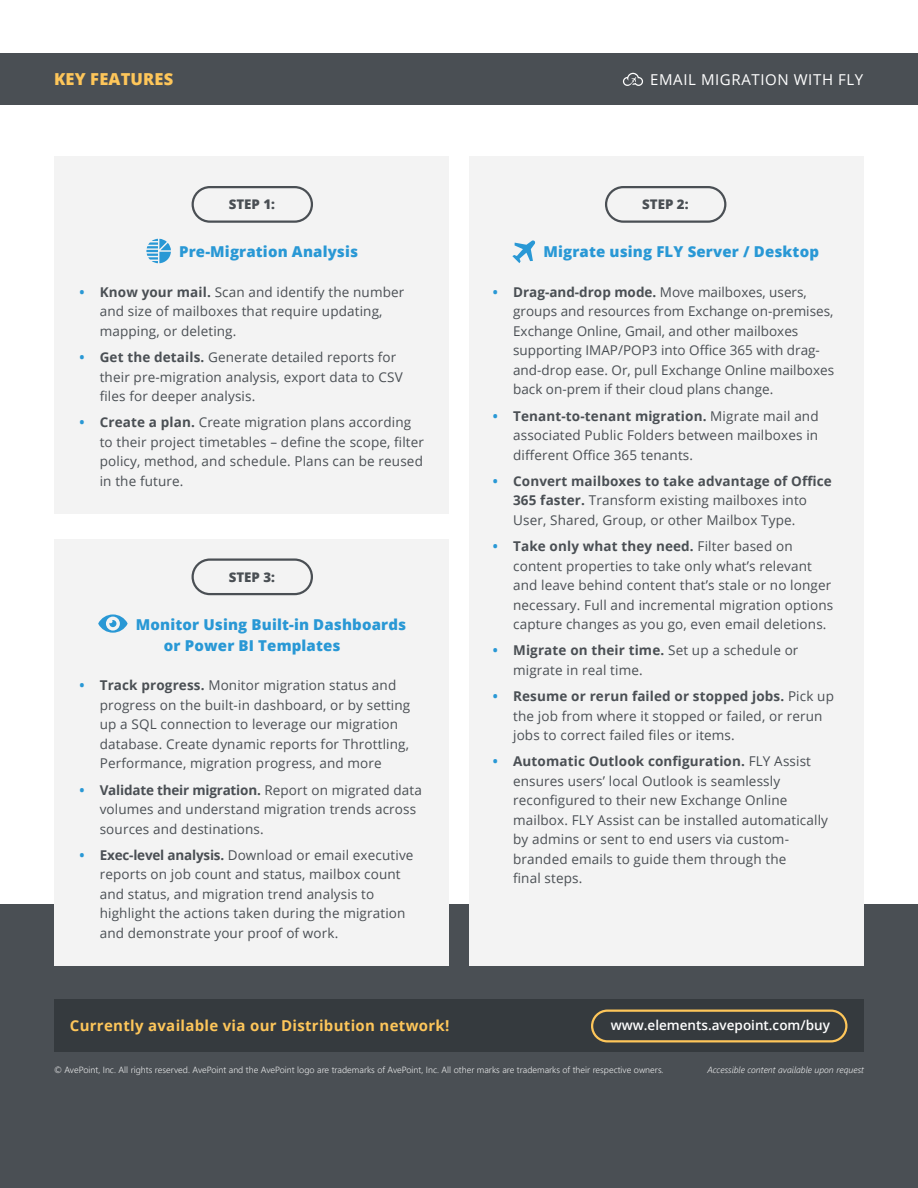
<style>
.page{position:relative;width:918px;height:1188px;background:#fff}
.page>*{position:absolute;margin:0;border:0;box-sizing:border-box;transform-origin:0 0}
.t1{font:800 16.5px "Open Sans";letter-spacing:.01em;color:#fec65a}
.t2{font:800 15px/21px "Open Sans";letter-spacing:.01em;color:#2998d5}
.t3{font:700 15px "Open Sans";letter-spacing:.02em;color:#fec65a}
.t4{font:15px "Open Sans";letter-spacing:.04em;color:#fff}
.t5{font:13.5px/19.5px "Open Sans";letter-spacing:.01em;color:#4a4f54}
.t6{font:600 13.5px "Open Sans";color:#fff}
.t7{font:800 13.35px "Open Sans";color:#4a4f54}
.t8{font:300 9px "Segoe UI";color:#e6e7e8}
.t9{font:italic 300 9px "Segoe UI";color:#e6e7e8}
.s1{font-weight:700;color:#2998d5}
.s2{font-weight:700}
</style>
<div class="page">
<div style="left:0;top:53px;width:918px;height:52px;background:#4a4f54"></div>
<div style="left:0;top:904px;width:918px;height:284px;background:#4a4f54"></div>
<div style="left:470px;top:156px;width:394px;height:810px;background:#f3f3f3"></div>
<div style="left:605px;top:186px;width:121px;height:37px;border:2px solid #4a4f54;border-radius:17px"></div>
<svg style="left:512px;top:240px;width:23px;height:23px"></svg>
<div style="left:54px;top:156px;width:395px;height:357px;background:#f3f3f3"></div>
<div style="left:192px;top:186px;width:121px;height:37px;border:2px solid #4a4f54;border-radius:17px"></div>
<svg style="left:146px;top:239px;width:25px;height:24px"></svg>
<div style="left:54px;top:539px;width:395px;height:427px;background:#f3f3f3"></div>
<div style="left:192px;top:558px;width:121px;height:37px;border:2px solid #4a4f54;border-radius:17px"></div>
<svg style="left:98px;top:614px;width:30px;height:19px"></svg>
<div style="left:54px;top:999px;width:810px;height:53px;background:#353a3e"></div>
<div style="left:591px;top:1010px;width:257px;height:32px;border:2px solid #fec65a;border-radius:15px"></div>
<svg style="left:623px;top:73px;width:20px;height:13px"></svg>
<p class="t1" style="left:54px;top:67px;width:121px">KEY FEATURES</p>
<p class="t4" style="left:650px;top:69px;width:215px">EMAIL MIGRATION WITH FLY</p>
<p class="t7" style="left:229px;top:194px;width:48px">STEP 1:</p>
<p class="t2" style="left:179px;top:241px;width:180px">Pre-Migration Analysis</p>
<p class="t5" style="left:100px;top:282px;width:306px;text-indent:-20px"><span class="s1">•</span> <span class="s2">Know your mail.</span> Scan and identify the number and size of mailboxes that require updating, mapping, or deleting.</p>
<p class="t5" style="left:100px;top:347px;width:305px;text-indent:-20px"><span class="s1">•</span> <span class="s2">Get the details.</span> Generate detailed reports for their pre-migration analysis, export data to CSV files for deeper analysis.</p>
<p class="t5" style="left:100px;top:412px;width:326px;text-indent:-20px"><span class="s1">•</span> <span class="s2">Create a plan.</span> Create migration plans according to their project timetables – define the scope, filter policy, method, and schedule. Plans can be reused in the future.</p>
<p class="t7" style="left:229px;top:567px;width:48px">STEP 3:</p>
<p class="t2" style="left:164px;top:613px;width:244px;text-indent:-28px">Monitor Using Built-in Dashboards or Power BI Templates</p>
<p class="t5" style="left:100px;top:675px;width:312px;text-indent:-20px"><span class="s1">•</span> <span class="s2">Track progress.</span> Monitor migration status and progress on the built-in dashboard, or by setting up a SQL connection to leverage our migration database. Create dynamic reports for Throttling, Performance, migration progress, and more</p>
<p class="t5" style="left:100px;top:780px;width:324px;text-indent:-20px"><span class="s1">•</span> <span class="s2">Validate their migration.</span> Report on migrated data volumes and understand migration trends across sources and destinations.</p>
<p class="t5" style="left:100px;top:845px;width:315px;text-indent:-20px"><span class="s1">•</span> <span class="s2">Exec-level analysis.</span> Download or email executive reports on job count and status, mailbox count and status, and migration trend analysis to highlight the actions taken during the migration and demonstrate your proof of work.</p>
<p class="t7" style="left:642px;top:194px;width:48px">STEP 2:</p>
<p class="t2" style="left:543px;top:241px;width:277px">Migrate using FLY Server / Desktop</p>
<p class="t5" style="left:513px;top:282px;width:323px;text-indent:-20px"><span class="s1">•</span> <span class="s2">Drag-and-drop mode.</span> Move mailboxes, users, groups and resources from Exchange on-premises, Exchange Online, Gmail, and other mailboxes supporting IMAP/POP3 into Office 365 with drag&shy;and-drop ease. Or, pull Exchange Online mailboxes back on-prem if their cloud plans change.</p>
<p class="t5" style="left:513px;top:406px;width:307px;text-align:justify;text-indent:-20px"><span class="s1">•</span> <span class="s2">Tenant-to-tenant migration.</span> Migrate mail and associated Public Folders between mailboxes in different Office 365 tenants.</p>
<p class="t5" style="left:513px;top:471px;width:320px;text-indent:-20px"><span class="s1">•</span> <span class="s2">Convert mailboxes to take advantage of Office<br>365 faster.</span> Transform existing mailboxes into<br>User, Shared, Group, or other Mailbox Type.</p>
<p class="t5" style="left:513px;top:536px;width:322px;text-indent:-20px"><span class="s1">•</span> <span class="s2">Take only what they need.</span> Filter based on content properties to take only what’s relevant and leave behind content that’s stale or no longer necessary. Full and incremental migration options capture changes as you go, even email deletions.</p>
<p class="t5" style="left:513px;top:640px;width:287px;text-indent:-20px"><span class="s1">•</span> <span class="s2">Migrate on their time.</span> Set up a schedule or migrate in real time.</p>
<p class="t5" style="left:513px;top:686px;width:322px;text-indent:-20px"><span class="s1">•</span> <span class="s2">Resume or rerun failed or stopped jobs.</span> Pick up the job from where it stopped or failed, or rerun jobs to correct failed files or items.</p>
<p class="t5" style="left:513px;top:751px;width:316px;text-indent:-20px"><span class="s1">•</span> <span class="s2">Automatic Outlook configuration.</span> FLY Assist ensures users’ local Outlook is seamlessly reconfigured to their new Exchange Online mailbox. FLY Assist can be installed automatically by admins or sent to end users via custom&shy;branded emails to guide them through the<br>final steps.</p>
<p class="t3" style="left:70px;top:1015px;width:381px">Currently available via our Distribution network!</p>
<p class="t6" style="left:611px;top:1016px;width:221px">www.elements.avepoint.com/buy</p>
<p class="t8" style="left:54px;top:1061px;width:611px">© AvePoint, Inc. All rights reserved. AvePoint and the AvePoint logo are trademarks of AvePoint, Inc. All other marks are trademarks of their respective owners.</p>
<p class="t9" style="left:707px;top:1061px;width:158px">Accessible content available upon request</p>
</div>
